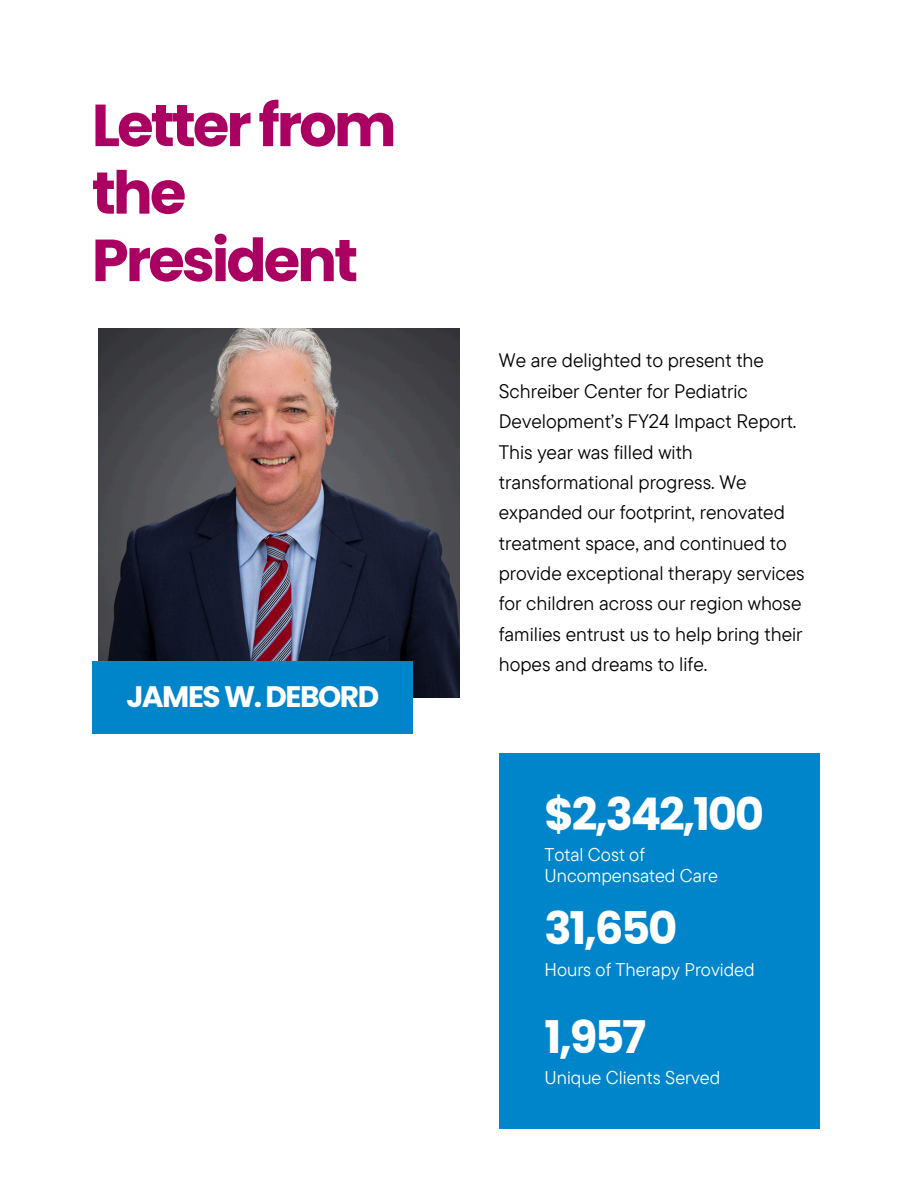
<style>
.page{position:relative;width:918px;height:1188px;background:#fff}
.page>*{position:absolute;margin:0;border:0;box-sizing:border-box;transform-origin:0 0}
.t1{font:700 59.25px/67.5px "Poppins";letter-spacing:-.05em;color:#aa0061}
.t2{font:700 45px "Poppins";letter-spacing:-.05em;color:#fff}
.t3{font:700 29.7px "Poppins";letter-spacing:-.05em;color:#fff}
.t4{font:19.5px/30.3px "TT Commons Pro";color:#000}
.t5{font:18.45px/21.3px "TT Commons Pro";color:#fff}
</style>
<div class="page">
<img style="left:98px;top:329px;width:361px;height:369px">
<div style="left:92px;top:661px;width:321px;height:73px;background:#0085ca"></div>
<div style="left:499px;top:753px;width:321px;height:376px;background:#0085ca"></div>
<h1 class="t1" style="left:92px;top:92px;width:306px">Letter from the<br>President</h1>
<h2 class="t3" style="left:126px;top:676px;width:254px">JAMES W. DEBORD</h2>
<p class="t4" style="left:499px;top:345px;width:307px">We are delighted to present the Schreiber Center for Pediatric Development’s FY24 Impact Report.<br>This year was filled with transformational progress. We expanded our footprint, renovated treatment space, and continued to provide exceptional therapy services for children across our region whose families entrust us to help bring their hopes and dreams to life.</p>
<h3 class="t2" style="left:545px;top:782px;width:221px">$2,342,100</h3>
<p class="t5" style="left:545px;top:843px;width:175px">Total Cost of<br>Uncompensated Care</p>
<p class="t2" style="left:545px;top:897px;width:135px">31,650</p>
<h3 class="t5" style="left:545px;top:958px;width:212px">Hours of Therapy Provided</h3>
<h4 class="t2" style="left:545px;top:1005px;width:103px">1,957</h4>
<p class="t5" style="left:545px;top:1066px;width:177px">Unique Clients Served</p>
</div>
